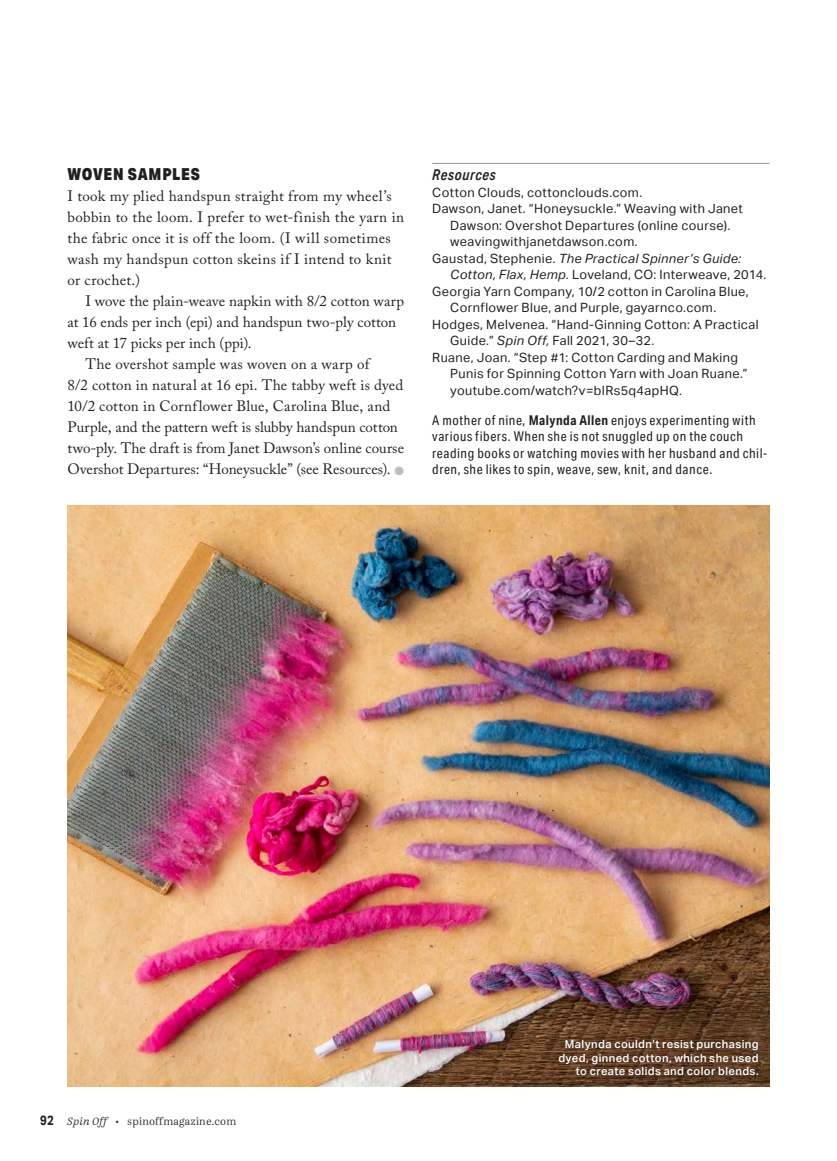
<style>
.page{position:relative;width:837px;height:1161px;background:#fff}
.page>*{position:absolute;margin:0;border:0;box-sizing:border-box;transform-origin:0 0}
.Global_-_Head_A{font:900 16.5px "Aktiv Grotesk Cd";letter-spacing:.045em;color:#231f20}
.Global_-_Body_-_Main{font:15px/21px "Adobe Caslon Pro";letter-spacing:.005em;color:#231f20}
.Global_-_Body_-_No_I{font:15px/21px "Adobe Caslon Pro";letter-spacing:.025em;color:#231f20}
.Article_-_Resources{font:italic 500 15px "Aktiv Grotesk Cd";letter-spacing:.04em;color:#231f20}
.Global_-_BIO{font:13.5px/16.5px "Aktiv Grotesk Cd";letter-spacing:.04em;color:#231f20}
.Folio_Number_-_Left{font:700 13.5px "Aktiv Grotesk Cd";color:#231f20}
.Article_-_Resources-2{font:12.75px/16.5px "Aktiv Grotesk";letter-spacing:.03em;color:#231f20}
.Global_-_Captions_Wh{font:500 11.25px/13.5px "Aktiv Grotesk";letter-spacing:.035em;color:#fff;text-align:right}
.Folio_-_Left{font:300 10.5px "Casus Pro";letter-spacing:.02em;color:#231f20}
.s1{color:#bcbdc0}
.s2{font-style:italic}
.s3{font-weight:700}
</style>
<div class="page">
<hr style="left:432px;top:163px;width:337px;height:1px;background:#939598">
<img style="left:68px;top:506px;width:702px;height:580px">
<div style="left:552px;top:1034px;width:213px;height:48px;background:#231f20;opacity:.6"></div>
<p class="Global_-_Head_A" style="left:67px;top:164px;width:134px">WOVEN SAMPLES</p>
<p class="Global_-_Body_-_No_I" style="left:67px;top:185px;width:338px">I took my plied handspun straight from my wheel’s bobbin to the loom. I prefer to wet-finish the yarn in the fabric once it is off the loom. (I will sometimes wash my handspun cotton skeins if I intend to knit or crochet.)</p>
<p class="Global_-_Body_-_Main" style="left:67px;top:290px;width:338px;text-indent:18px">I wove the plain-weave napkin with 8/2 cotton warp at 16 ends per inch (epi) and handspun two-ply cotton weft at 17 picks per inch (ppi).</p>
<p class="Global_-_Body_-_Main" style="left:67px;top:353px;width:338px;text-indent:18px">The overshot sample was woven on a warp of<br>8/2 cotton in natural at 16 epi. The tabby weft is dyed 10/2 cotton in Cornflower Blue, Carolina Blue, and Purple, and the pattern weft is slubby handspun cotton two-ply. The draft is from Janet Dawson’s online course Overshot Departures: “Honeysuckle” (see Resources). <span class="s1">●</span></p>
<p class="Article_-_Resources" style="left:432px;top:166px;width:65px">Resources</p>
<p class="Article_-_Resources-2" style="left:432px;top:184px;width:212px">Cotton Clouds, cottonclouds.com.</p>
<p class="Article_-_Resources-2" style="left:450px;top:200px;width:294px;text-indent:-18px">Dawson, Janet. “Honeysuckle.” Weaving with Janet<br>Dawson: Overshot Departures (online course). weavingwithjanetdawson.com.</p>
<p class="Article_-_Resources-2" style="left:450px;top:250px;width:318px;text-indent:-18px">Gaustad, Stephenie. <span class="s2">The Practical Spinner’s Guide:<br>Cotton, Flax, Hemp.</span> Loveland, CO: Interweave, 2014.</p>
<p class="Article_-_Resources-2" style="left:450px;top:283px;width:300px;text-indent:-18px">Georgia Yarn Company, 10/2 cotton in Carolina Blue,<br>Cornflower Blue, and Purple, gayarnco.com.</p>
<p class="Article_-_Resources-2" style="left:450px;top:316px;width:310px;text-indent:-18px">Hodges, Melvenea. “Hand-Ginning Cotton: A Practical<br>Guide.” <span class="s2">Spin Off,</span> Fall 2021, 30–32.</p>
<p class="Article_-_Resources-2" style="left:450px;top:349px;width:299px;text-indent:-18px">Ruane, Joan. “Step #1: Cotton Carding and Making<br>Punis for Spinning Cotton Yarn with Joan Ruane.” youtube.com/watch?v=bIRs5q4apHQ.</p>
<p class="Global_-_BIO" style="left:432px;top:411px;width:337px">A mother of nine, <span class="s3">Malynda Allen</span> enjoys experimenting with various fibers. When she is not snuggled up on the couch reading books or watching movies with her husband and chil&shy;dren, she likes to spin, weave, sew, knit, and dance.</p>
<p class="Folio_Number_-_Left" style="left:40px;top:1112px;width:15px">92</p>
<p class="Folio_-_Left" style="left:67px;top:1115px;width:171px"><span class="s2">Spin Off</span> • spinoffmagazine.com</p>
<p class="Global_-_Captions_Wh" style="left:558px;top:1038px;width:202px">Malynda couldn’t resist purchasing dyed, ginned cotton, which she used to create solids and color blends.</p>
</div>
